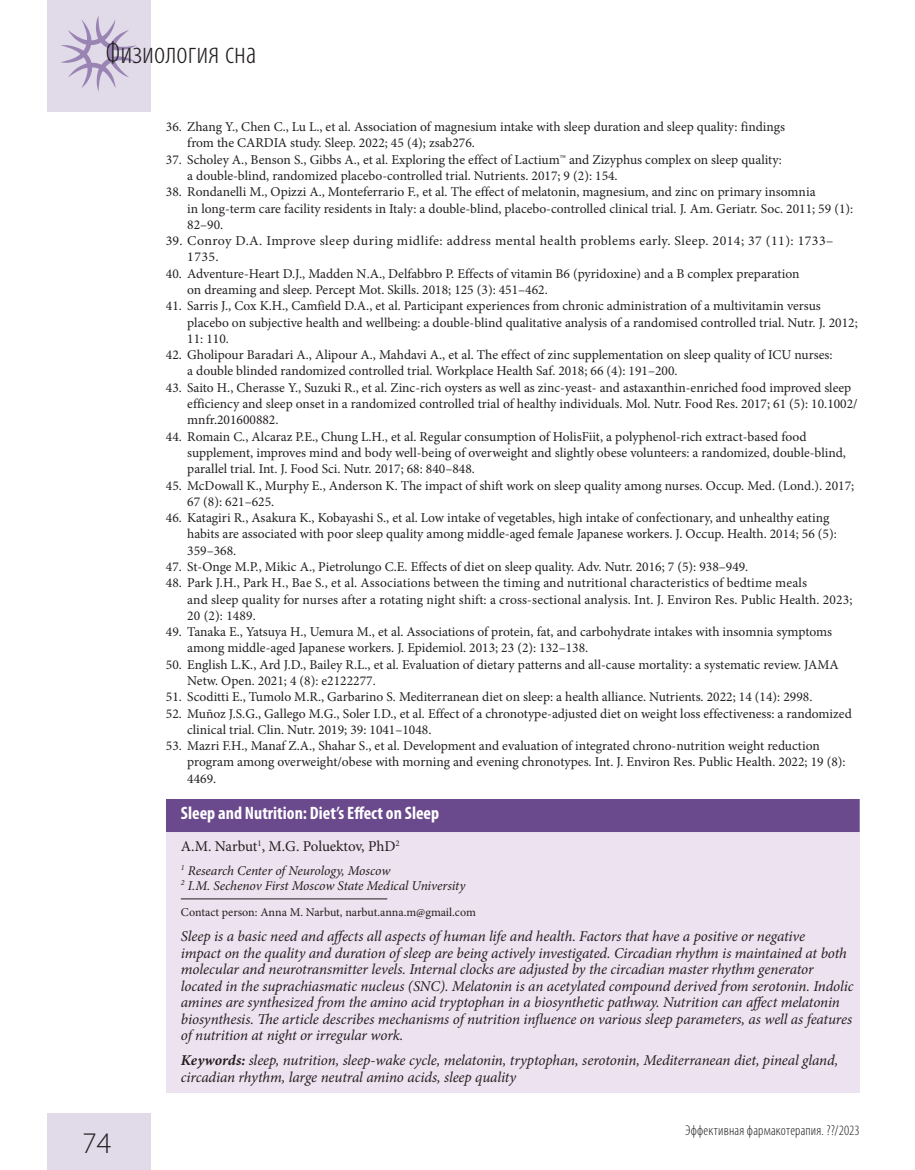
<style>
.page{position:relative;width:915px;height:1170px;background:#fff}
.page>*{position:absolute;margin:0;border:0;box-sizing:border-box;transform-origin:0 0}
.t1{font:300 condensed 31.5px "Myriad Pro";letter-spacing:.005em;color:#231f20}
.t2{font:300 30px "Myriad Pro";color:#231f20}
.t3{font:700 condensed 18px "Myriad Pro";color:#fff}
.t4{font:italic 15px/16.5px "Minion Pro";letter-spacing:-.01em;color:#231f20}
.t5{font:15px "Minion Pro";letter-spacing:-.01em;color:#231f20}
.t6{font:300 condensed 14.25px "Myriad Pro";letter-spacing:.015em;color:#231f20}
.t7{font:13.5px/16.4px "Minion Pro";color:#231f20}
.t8{font:13.5px/16.4px "Minion Pro";letter-spacing:.03em;color:#231f20}
.t9{font:italic 13.5px/15px "Minion Pro";letter-spacing:-.01em;color:#231f20}
.t10{font:12px "Minion Pro";letter-spacing:-.005em;color:#231f20}
.s1{font-weight:700}
</style>
<div class="page">
<div style="left:47px;top:1113px;width:103px;height:56px;background:#e0dae9"></div>
<div style="left:47px;top:0;width:103px;height:111px;background:#e0dae9"></div>
<svg style="left:61px;top:16px;width:76px;height:76px"></svg>
<div style="left:166px;top:799px;width:693px;height:292px;background:#ede2ef"></div>
<div style="left:166px;top:799px;width:693px;height:33px;background:#6b498d"></div>
<hr style="left:181px;top:898px;width:206px;height:1px;background:#231f20">
<h1 class="t1" style="left:106px;top:34px;width:152px">Физиология сна</h1>
<h2 class="t2" style="left:82px;top:1126px;width:31px">74</h2>
<p class="t7" style="left:187px;top:119px;width:599px;text-indent:-21px">36. Zhang Y., Chen C., Lu L., et al. Association of magnesium intake with sleep duration and sleep quality: findings from the CARDIA study. Sleep. 2022; 45 (4); zsab276.</p>
<p class="t7" style="left:187px;top:151px;width:596px;text-indent:-21px">37. Scholey A., Benson S., Gibbs A., et al. Exploring the effect of Lactium™ and Zizyphus complex on sleep quality: a double-blind, randomized placebo-controlled trial. Nutrients. 2017; 9 (2): 154.</p>
<p class="t7" style="left:187px;top:184px;width:667px;text-indent:-21px">38. Rondanelli M., Opizzi A., Monteferrario F., et al. The effect of melatonin, magnesium, and zinc on primary insomnia<br>in long-term care facility residents in Italy: a double-blind, placebo-controlled clinical trial. J. Am. Geriatr. Soc. 2011; 59 (1):<br>82–90.</p>
<p class="t8" style="left:187px;top:233px;width:647px;text-indent:-21px">39. Conroy D.A. Improve sleep during midlife: address mental health problems early. Sleep. 2014; 37 (11): 1733–<br>1735.</p>
<p class="t7" style="left:187px;top:265px;width:613px;text-indent:-21px">40. Adventure-Heart D.J., Madden N.A., Delfabbro P. Effects of vitamin B6 (pyridoxine) and a B complex preparation on dreaming and sleep. Percept Mot. Skills. 2018; 125 (3): 451–462.</p>
<p class="t7" style="left:187px;top:298px;width:671px;text-indent:-21px">41. Sarris J., Cox K.H., Camfield D.A., et al. Participant experiences from chronic administration of a multivitamin versus placebo on subjective health and wellbeing: a double-blind qualitative analysis of a randomised controlled trial. Nutr. J. 2012;<br>11: 110.</p>
<p class="t7" style="left:187px;top:347px;width:646px;text-indent:-21px">42. Gholipour Baradari A., Alipour A., Mahdavi A., et al. The effect of zinc supplementation on sleep quality of ICU nurses: a double blinded randomized controlled trial. Workplace Health Saf. 2018; 66 (4): 191–200.</p>
<p class="t7" style="left:187px;top:379px;width:671px;text-indent:-21px">43. Saito H., Cherasse Y., Suzuki R., et al. Zinc-rich oysters as well as zinc-yeast- and astaxanthin-enriched food improved sleep efficiency and sleep onset in a randomized controlled trial of healthy individuals. Mol. Nutr. Food Res. 2017; 61 (5): 10.1002/ mnfr.201600882.</p>
<p class="t7" style="left:187px;top:428px;width:660px;text-indent:-21px">44. Romain C., Alcaraz P.E., Chung L.H., et al. Regular consumption of HolisFiit, a polyphenol-rich extract-based food supplement, improves mind and body well-being of overweight and slightly obese volunteers: a randomized, double-blind, parallel trial. Int. J. Food Sci. Nutr. 2017; 68: 840–848.</p>
<p class="t7" style="left:187px;top:477px;width:668px;text-indent:-21px">45. McDowall K., Murphy E., Anderson K. The impact of shift work on sleep quality among nurses. Occup. Med. (Lond.). 2017;<br>67 (8): 621–625.</p>
<p class="t7" style="left:187px;top:509px;width:651px;text-indent:-21px">46. Katagiri R., Asakura K., Kobayashi S., et al. Low intake of vegetables, high intake of confectionary, and unhealthy eating habits are associated with poor sleep quality among middle-aged female Japanese workers. J. Occup. Health. 2014; 56 (5):<br>359–368.</p>
<p class="t7" style="left:166px;top:558px;width:583px">47. St-Onge M.P., Mikic A., Pietrolungo C.E. Effects of diet on sleep quality. Adv. Nutr. 2016; 7 (5): 938–949.</p>
<p class="t7" style="left:187px;top:574px;width:666px;text-indent:-21px">48. Park J.H., Park H., Bae S., et al. Associations between the timing and nutritional characteristics of bedtime meals<br>and sleep quality for nurses after a rotating night shift: a cross-sectional analysis. Int. J. Environ Res. Public Health. 2023;<br>20 (2): 1489.</p>
<p class="t7" style="left:187px;top:623px;width:646px;text-indent:-21px">49. Tanaka E., Yatsuya H., Uemura M., et al. Associations of protein, fat, and carbohydrate intakes with insomnia symptoms among middle-aged Japanese workers. J. Epidemiol. 2013; 23 (2): 132–138.</p>
<p class="t7" style="left:187px;top:656px;width:653px;text-indent:-21px">50. English L.K., Ard J.D., Bailey R.L., et al. Evaluation of dietary patterns and all-cause mortality: a systematic review. JAMA<br>Netw. Open. 2021; 4 (8): e2122277.</p>
<p class="t7" style="left:166px;top:688px;width:647px">51. Scoditti E., Tumolo M.R., Garbarino S. Mediterranean diet on sleep: a health alliance. Nutrients. 2022; 14 (14): 2998.</p>
<p class="t7" style="left:187px;top:705px;width:666px;text-indent:-21px">52. Muñoz J.S.G., Gallego M.G., Soler I.D., et al. Effect of a chronotype-adjusted diet on weight loss effectiveness: a randomized clinical trial. Clin. Nutr. 2019; 39: 1041–1048.</p>
<p class="t7" style="left:187px;top:737px;width:659px;text-indent:-21px">53. Mazri F.H., Manaf Z.A., Shahar S., et al. Development and evaluation of integrated chrono-nutrition weight reduction program among overweight/obese with morning and evening chronotypes. Int. J. Environ Res. Public Health. 2022; 19 (8):<br>4469.</p>
<h3 class="t3" style="left:181px;top:802px;width:260px">Sleep and Nutrition: Diet’s Effect on Sleep</h3>
<p class="t5" style="left:181px;top:836px;width:220px">A.M. Narbut<sup>1</sup>, M.G. Poluektov, PhD<sup>2</sup></p>
<p class="t9" style="left:181px;top:862px;width:286px"><sup>1</sup> Research Center of Neurology, Moscow<br><sup>2</sup> I.M. Sechenov First Moscow State Medical University</p>
<p class="t10" style="left:181px;top:904px;width:296px">Contact person: Anna M. Narbut, narbut.anna.m@gmail.com</p>
<p class="t4" style="left:181px;top:927px;width:673px">Sleep is a basic need and affects all aspects of human life and health. Factors that have a positive or negative<br>impact on the quality and duration of sleep are being actively investigated. Circadian rhythm is maintained at both molecular and neurotransmitter levels. Internal clocks are adjusted by the circadian master rhythm generator located in the suprachiasmatic nucleus (SNC). Melatonin is an acetylated compound derived from serotonin. Indolic amines are synthesized from the amino acid tryptophan in a biosynthetic pathway. Nutrition can affect melatonin biosynthesis. The article describes mechanisms of nutrition influence on various sleep parameters, as well as features of nutrition at night or irregular work.</p>
<p class="t4" style="left:181px;top:1051px;width:658px"><span class="s1">Keywords:</span> sleep, nutrition, sleep-wake cycle, melatonin, tryptophan, serotonin, Mediterranean diet, pineal gland, circadian rhythm, large neutral amino acids, sleep quality</p>
<p class="t6" style="left:685px;top:1121px;width:176px">Эффективная фармакотерапия. ??/2023</p>
</div>
